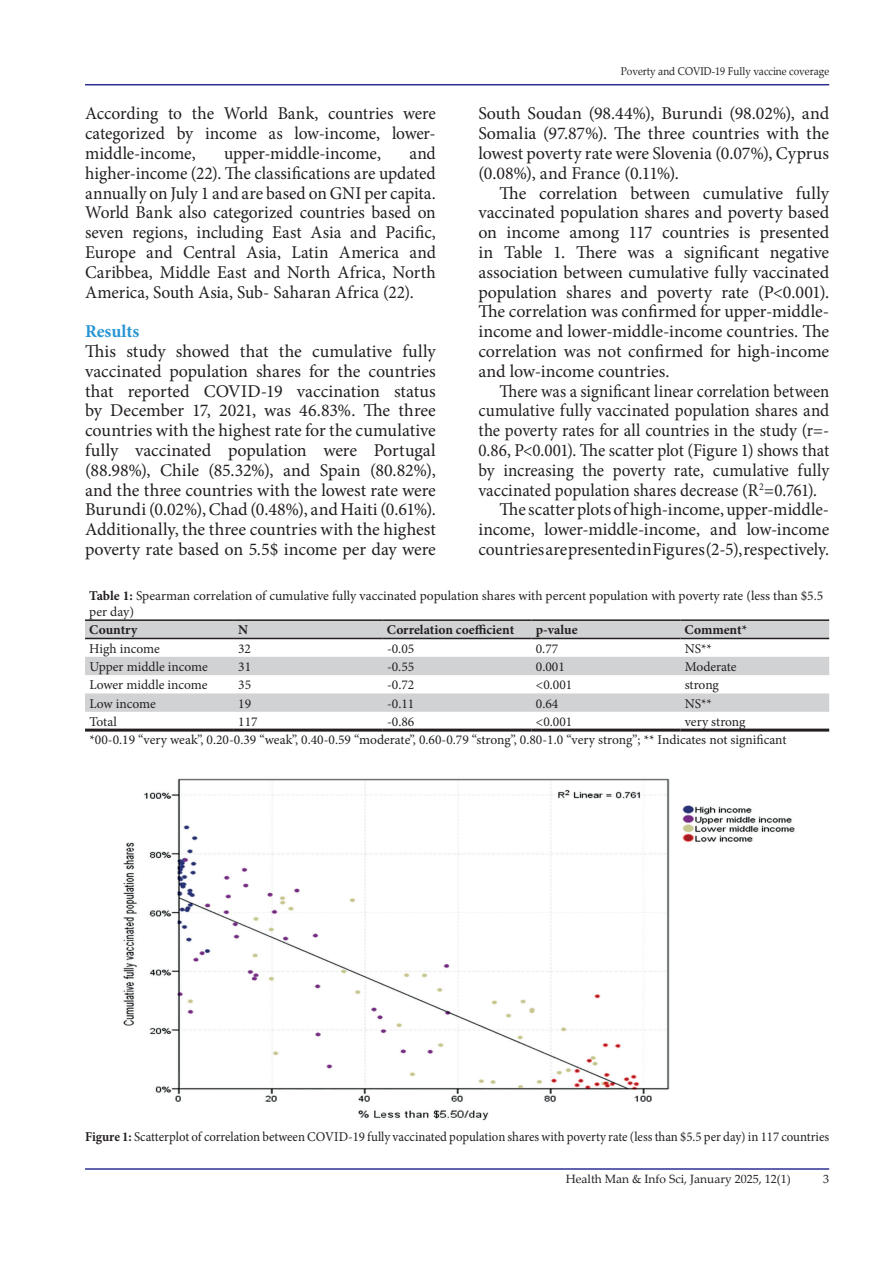
<style>
.page{position:relative;width:893px;height:1263px;background:#fff}
.page>*{position:absolute;margin:0;border:0;box-sizing:border-box;transform-origin:0 0}
.t1{font:18px/19.8px "Minion Pro";letter-spacing:-.005em;color:#231f20;text-align:justify}
.t2{font:18px "Minion Pro";letter-spacing:-.005em;color:#231f20;scale:.95 1}
.t3{font:18px "Minion Pro";letter-spacing:-.005em;color:#231f20;scale:.93 1}
.t4{font:700 18px "Minion Pro";letter-spacing:-.005em;color:#2895d3}
.t5{font:13.5px/16.2px "Minion Pro";color:#231f20}
.t6{font:13.5px "Minion Pro";color:#231f20;scale:.95 1}
.t7{font:700 13.5px "Minion Pro";color:#231f20}
.t8{font:12px "Palatino Linotype";color:#231f20}
.t9{font:11.25px "Palatino Linotype";color:#231f20;scale:.9 1}
.s1{font-weight:700}
</style>
<div class="page">
<hr style="left:85px;top:1168px;width:744px;height:2px;background:#2e3092">
<hr style="left:85px;top:84px;width:744px;height:1px;background:#2e3092">
<svg style="left:85px;top:621px;width:744px;height:91px;fill:#d1d2d4"></svg>
<hr style="left:85px;top:619px;width:149px;height:2px;background:#231f20">
<hr style="left:234px;top:619px;width:149px;height:2px;background:#231f20">
<hr style="left:383px;top:619px;width:148px;height:2px;background:#231f20">
<hr style="left:531px;top:619px;width:149px;height:2px;background:#231f20">
<hr style="left:680px;top:619px;width:149px;height:2px;background:#231f20">
<hr style="left:85px;top:638px;width:149px;height:1px;background:#231f20">
<hr style="left:234px;top:638px;width:149px;height:1px;background:#231f20">
<hr style="left:383px;top:638px;width:148px;height:1px;background:#231f20">
<hr style="left:531px;top:638px;width:149px;height:1px;background:#231f20">
<hr style="left:680px;top:638px;width:149px;height:1px;background:#231f20">
<hr style="left:85px;top:729px;width:149px;height:3px;background:#231f20">
<hr style="left:234px;top:729px;width:149px;height:3px;background:#231f20">
<hr style="left:383px;top:729px;width:148px;height:3px;background:#231f20">
<hr style="left:531px;top:729px;width:149px;height:3px;background:#231f20">
<hr style="left:680px;top:729px;width:149px;height:3px;background:#231f20">
<img style="left:123px;top:778px;width:672px;height:343px">
<p class="t9" style="left:621px;top:63px;width:233px">Poverty and COVID-19 Fully vaccine coverage</p>
<p class="t1" style="left:85px;top:104px;width:352px">According to the World Bank, countries were categorized by income as low-income, lower&shy;middle-income,</p>
<p class="t1" style="left:478px;top:104px;width:352px">South Soudan (98.44%), Burundi (98.02%), and Somalia (97.87%). The three countries with the lowest poverty rate were Slovenia (0.07%), Cyprus (0.08%), and France (0.11%).</p>
<p class="t1" style="left:478px;top:183px;width:352px;text-indent:21px">The correlation between cumulative fully vaccinated population shares and poverty based on income among 117 countries is presented in Table 1. There was a significant negative association between cumulative fully vaccinated population shares and poverty rate (P&lt;0.001).<br>The correlation was confirmed for upper-middle&shy;income and lower-middle-income countries. The correlation was not confirmed for high-income and low-income countries.</p>
<p class="t3" style="left:500px;top:379px;width:356px">There was a significant linear correlation between</p>
<p class="t2" style="left:478px;top:399px;width:371px">cumulative fully vaccinated population shares and</p>
<p class="t2" style="left:478px;top:418px;width:371px">the poverty rates for all countries in the study (r=-</p>
<p class="t2" style="left:478px;top:438px;width:371px">0.86, P&lt;0.001). The scatter plot (Figure 1) shows that</p>
<p class="t2" style="left:478px;top:458px;width:371px">by increasing the poverty rate, cumulative fully</p>
<p class="t2" style="left:478px;top:478px;width:358px">vaccinated population shares decrease (R<sup>2</sup>=0.761).</p>
<p class="t1" style="left:500px;top:500px;width:331px">The scatter plots of high-income, upper-middle-</p>
<p class="t1" style="left:478px;top:520px;width:352px">income, lower-middle-income, and low-income</p>
<p class="t1" style="left:478px;top:539px;width:352px">countries are presented in Figures (2-5), respectively.</p>
<p class="t5" style="left:89px;top:587px;width:735px"><span class="s1">Table 1:</span> Spearman correlation of cumulative fully vaccinated population shares with percent population with poverty rate (less than $5.5 per day)</p>
<p class="t7" style="left:89px;top:620px;width:50px">Country</p>
<p class="t7" style="left:238px;top:620px;width:11px">N</p>
<p class="t7" style="left:387px;top:620px;width:129px">Correlation coefficient</p>
<p class="t7" style="left:536px;top:620px;width:43px">p-value</p>
<p class="t7" style="left:685px;top:620px;width:64px">Comment*</p>
<p class="t5" style="left:89px;top:640px;width:72px">High income</p>
<p class="t5" style="left:238px;top:640px;width:14px">32</p>
<p class="t5" style="left:387px;top:640px;width:29px">-0.05</p>
<p class="t5" style="left:536px;top:640px;width:24px">0.77</p>
<p class="t5" style="left:685px;top:640px;width:29px">NS**</p>
<p class="t5" style="left:89px;top:658px;width:120px">Upper middle income</p>
<p class="t5" style="left:238px;top:658px;width:14px">31</p>
<p class="t5" style="left:387px;top:658px;width:29px">-0.55</p>
<p class="t5" style="left:536px;top:658px;width:30px">0.001</p>
<p class="t5" style="left:685px;top:658px;width:54px">Moderate</p>
<p class="t5" style="left:89px;top:677px;width:120px">Lower middle income</p>
<p class="t5" style="left:238px;top:677px;width:14px">35</p>
<p class="t5" style="left:387px;top:677px;width:29px">-0.72</p>
<p class="t5" style="left:536px;top:677px;width:38px">&lt;0.001</p>
<p class="t5" style="left:685px;top:677px;width:36px">strong</p>
<p class="t5" style="left:89px;top:695px;width:68px">Low income</p>
<p class="t5" style="left:238px;top:695px;width:14px">19</p>
<p class="t5" style="left:387px;top:695px;width:29px">-0.11</p>
<p class="t5" style="left:536px;top:695px;width:24px">0.64</p>
<p class="t5" style="left:685px;top:695px;width:29px">NS**</p>
<p class="t5" style="left:89px;top:713px;width:29px">Total</p>
<p class="t5" style="left:238px;top:713px;width:21px">117</p>
<p class="t5" style="left:387px;top:713px;width:29px">-0.86</p>
<p class="t5" style="left:536px;top:713px;width:38px">&lt;0.001</p>
<p class="t1" style="left:85px;top:143px;width:352px;text-indent:324px">and higher-income (22). The classifications are updated annually on July 1 and are based on GNI per capita.<br>World Bank also categorized countries based on seven regions, including East Asia and Pacific, Europe and Central Asia, Latin America and Caribbea, Middle East and North Africa, North America, South Asia, Sub- Saharan Africa (22).</p>
<p class="t4" style="left:85px;top:319px;width:56px">Results</p>
<p class="t1" style="left:85px;top:341px;width:352px">This study showed that the cumulative fully vaccinated population shares for the countries that reported COVID-19 vaccination status by December 17, 2021, was 46.83%. The three countries with the highest rate for the cumulative fully vaccinated population were Portugal (88.98%), Chile (85.32%), and Spain (80.82%), and the three countries with the lowest rate were Burundi (0.02%), Chad (0.48%), and Haiti (0.61%).<br>Additionally, the three countries with the highest poverty rate based on 5.5$ income per day were</p>
<p class="t1" style="left:224px;top:143px;width:158px">upper-middle-income,</p>
<p class="t5" style="left:89px;top:712px;width:699px;line-height:18.3px;text-indent:595px">very strong *00-0.19 “very weak”, 0.20-0.39 “weak”, 0.40-0.59 “moderate”, 0.60-0.79 “strong”, 0.80-1.0 “very strong”; ** Indicates not significant</p>
<p class="t6" style="left:85px;top:1127px;width:785px"><span class="s1">Figure 1:</span> Scatterplot of correlation between COVID-19 fully vaccinated population shares with poverty rate (less than $5.5 per day) in 117 countries</p>
<p class="t8" style="left:566px;top:1170px;width:227px">Health Man &amp; Info Sci, January 2025, 12(1)</p>
<p class="t8" style="left:823px;top:1170px;width:7px">3</p>
</div>
